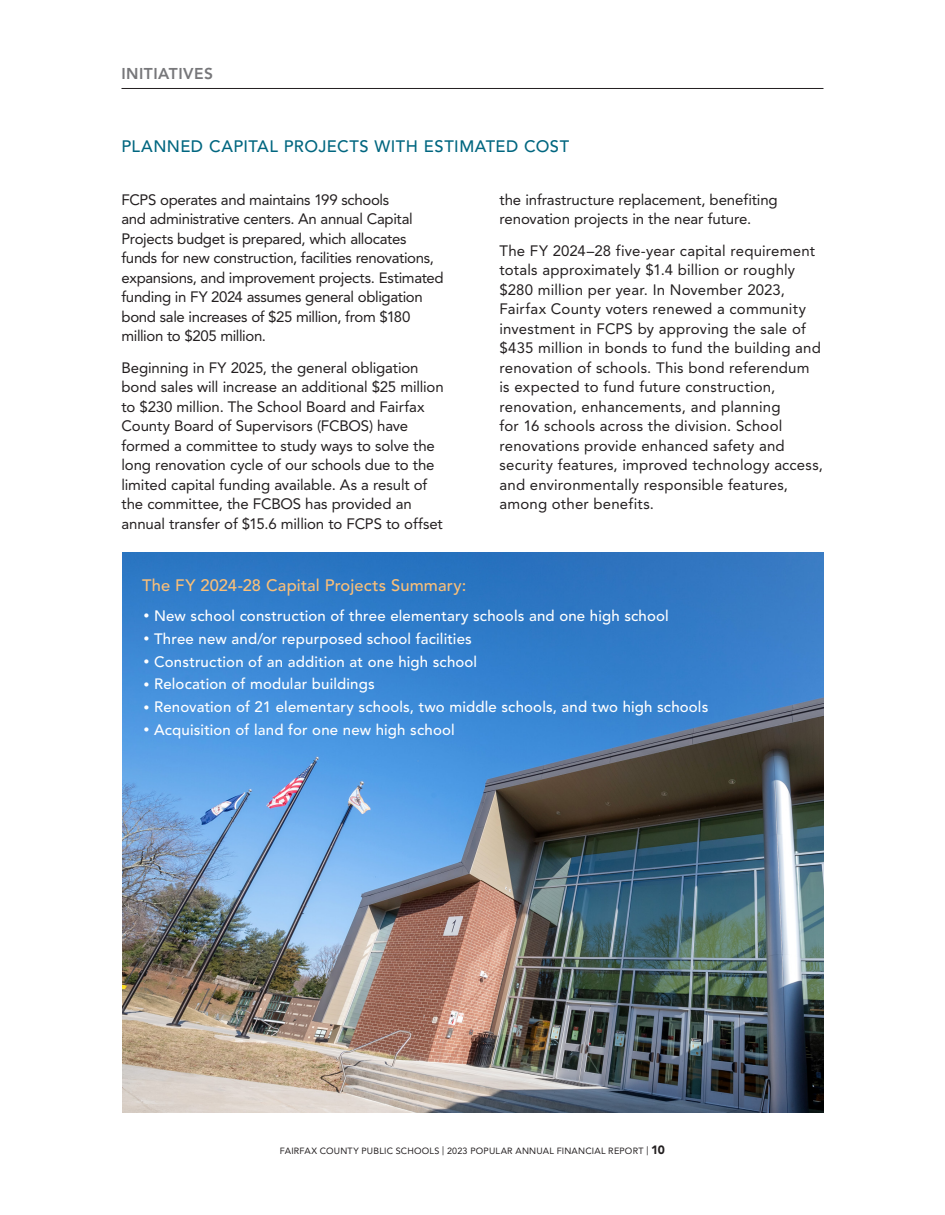
<style>
.page{position:relative;width:945px;height:1215px;background:#fff}
.page>*{position:absolute;margin:0;border:0;box-sizing:border-box;transform-origin:0 0}
._2_SH{font:500 16.5px "Avenir LT Pro";letter-spacing:.025em;color:#006680}
.Page_9_-_Chart_Head{font:500 16.5px "Avenir LT Pro";letter-spacing:.01em;color:#fabf78}
._1_Top_Pg_Head{font:800 15.6px "Avenir LT Pro";letter-spacing:.03em;color:#77777a}
._4_Text{font:15px/19.5px "Avenir LT Pro";letter-spacing:-.005em;color:#231f20}
._4_Text-2{font:15px/19.5px "Avenir LT Pro";letter-spacing:-.025em;color:#231f20}
.Page_9_-_Chart_Head-2{font:500 15px "Avenir LT Pro";letter-spacing:.01em;color:#fff}
.t1{font:9px "Avenir LT Pro";letter-spacing:.025em;color:#231f20}
.s1{font-size:31.5px}
.s2{font-weight:900;font-size:12px}
</style>
<div class="page">
<img style="left:123px;top:553px;width:701px;height:559px">
<hr style="left:122px;top:88px;width:702px;height:1px;background:#231f20">
<p class="_1_Top_Pg_Head" style="left:122px;top:65px;width:93px">INITIATIVES</p>
<p class="_2_SH" style="left:122px;top:136px;width:449px">PLANNED CAPITAL PROJECTS WITH ESTIMATED COST</p>
<p class="_4_Text-2" style="left:122px;top:190px;width:324px">FCPS operates and maintains 199 schools<br>and administrative centers. An annual Capital Projects budget is prepared, which allocates funds for new construction, facilities renovations, expansions, and improvement projects. Estimated funding in FY 2024 assumes general obligation bond sale increases of $25 million, from $180 million to $205 million.</p>
<p class="_4_Text" style="left:122px;top:358px;width:324px">Beginning in FY 2025, the general obligation bond sales will increase an additional $25 million to $230 million. The School Board and Fairfax County Board of Supervisors (FCBOS) have formed a committee to study ways to solve the long renovation cycle of our schools due to the limited capital funding available. As a result of the committee, the FCBOS has provided an annual transfer of $15.6 million to FCPS to offset</p>
<p class="_4_Text" style="left:500px;top:190px;width:280px">the infrastructure replacement, benefiting renovation projects in the near future.</p>
<p class="_4_Text" style="left:500px;top:241px;width:325px">The FY 2024–28 five-year capital requirement totals approximately $1.4 billion or roughly $280 million per year. In November 2023, Fairfax County voters renewed a community investment in FCPS by approving the sale of $435 million in bonds to fund the building and renovation of schools. This bond referendum is expected to fund future construction, renovation, enhancements, and planning<br>for 16 schools across the division. School renovations provide enhanced safety and security features, improved technology access, and environmentally responsible features, among other benefits.</p>
<p class="Page_9_-_Chart_Head" style="left:142px;top:575px;width:326px">The FY 2024-28 Capital Projects Summary:</p>
<p class="Page_9_-_Chart_Head-2" style="left:142px;top:607px;width:528px"><span class="s1">∙</span> New school construction of three elementary schools and one high school</p>
<p class="Page_9_-_Chart_Head-2" style="left:142px;top:630px;width:331px"><span class="s1">∙</span> Three new and/or repurposed school facilities</p>
<p class="Page_9_-_Chart_Head-2" style="left:142px;top:652px;width:337px"><span class="s1">∙</span> Construction of an addition at one high school</p>
<p class="Page_9_-_Chart_Head-2" style="left:142px;top:675px;width:234px"><span class="s1">∙</span> Relocation of modular buildings</p>
<p class="Page_9_-_Chart_Head-2" style="left:142px;top:698px;width:568px"><span class="s1">∙</span> Renovation of 21 elementary schools, two middle schools, and two high schools</p>
<p class="Page_9_-_Chart_Head-2" style="left:142px;top:721px;width:314px"><span class="s1">∙</span> Acquisition of land for one new high school</p>
<p class="t1" style="left:280px;top:1146px;width:387px">FAIRFAX COUNTY PUBLIC SCHOOLS | 2023 POPULAR ANNUAL FINANCIAL REPORT | <span class="s2">10</span></p>
</div>
